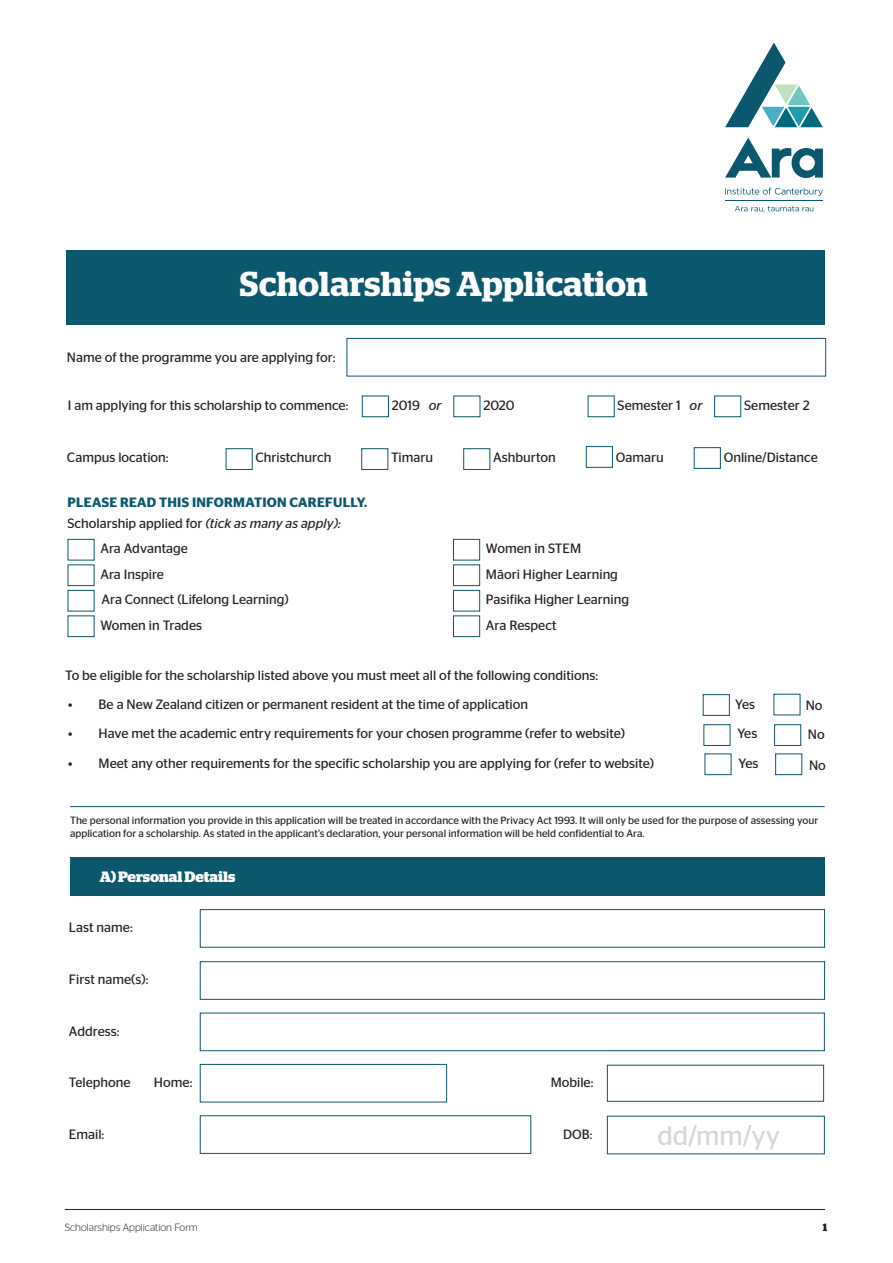
<style>
.page{position:relative;width:893px;height:1263px;background:#fff}
.page>*{position:absolute;margin:0;border:0;box-sizing:border-box;transform-origin:0 0}
.Reverse_head_20{font:600 34.5px "Stag";letter-spacing:.005em;color:#fff}
.t1{font:27px "Stag Sans";color:#d5d6d8}
.Numbered_reverse_tex{font:700 15px "Stag";color:#fff}
.Body{font:13.5px "Stag Sans";color:#231f20}
.bullets{font:13.5px "Stag Sans";color:#231f20}
.Body-2{font:600 13.5px "Stag Sans";letter-spacing:.02em;color:#0b576d}
.permissions{font:10.5px/13.5px "Stag Sans";color:#231f20}
.t2{font:300 10.5px "Stag Sans";color:#231f20}
.t3{font:700 10.5px "Stag";color:#231f20}
.s1{font-style:italic}
</style>
<div class="page">
<hr style="left:65px;top:1209px;width:760px;height:1px;background:#231f20">
<div style="left:66px;top:250px;width:759px;height:74px;background:#0b576d"></div>
<div style="left:453px;top:539px;width:27px;height:22px;border:1px solid #0b576d"></div>
<div style="left:453px;top:564px;width:27px;height:22px;border:1px solid #0b576d"></div>
<div style="left:453px;top:590px;width:27px;height:22px;border:1px solid #0b576d"></div>
<div style="left:453px;top:615px;width:27px;height:22px;border:1px solid #0b576d"></div>
<svg style="left:725px;top:43px;width:98px;height:84px"></svg>
<svg style="left:725px;top:188px;width:98px;height:8px"></svg>
<svg style="left:735px;top:206px;width:78px;height:6px"></svg>
<svg style="left:725px;top:137px;width:98px;height:41px"></svg>
<hr style="left:725px;top:201px;width:98px;height:1px;background:#0b576d">
<div style="left:226px;top:448px;width:27px;height:22px;border:1px solid #0b576d"></div>
<div style="left:361px;top:448px;width:27px;height:22px;border:1px solid #0b576d"></div>
<div style="left:463px;top:448px;width:27px;height:22px;border:1px solid #0b576d"></div>
<div style="left:586px;top:446px;width:27px;height:22px;border:1px solid #0b576d"></div>
<div style="left:694px;top:447px;width:27px;height:22px;border:1px solid #0b576d"></div>
<div style="left:70px;top:857px;width:754px;height:38px;background:#0b576d"></div>
<div style="left:200px;top:909px;width:625px;height:39px;border:1px solid #0b576d"></div>
<div style="left:200px;top:961px;width:625px;height:39px;border:1px solid #0b576d"></div>
<div style="left:200px;top:1013px;width:625px;height:38px;border:1px solid #0b576d"></div>
<div style="left:200px;top:1115px;width:331px;height:39px;border:1px solid #0b576d"></div>
<div style="left:200px;top:1064px;width:247px;height:38px;border:1px solid #0b576d"></div>
<div style="left:607px;top:1065px;width:217px;height:37px;border:1px solid #0b576d"></div>
<hr style="left:70px;top:806px;width:755px;height:1px;background:#0b576d">
<div style="left:347px;top:338px;width:479px;height:38px;border:1px solid #0b576d"></div>
<div style="left:703px;top:694px;width:27px;height:22px;border:1px solid #0b576d"></div>
<div style="left:703px;top:724px;width:27px;height:22px;border:1px solid #0b576d"></div>
<div style="left:774px;top:724px;width:27px;height:22px;border:1px solid #0b576d"></div>
<div style="left:775px;top:753px;width:27px;height:22px;border:1px solid #0b576d"></div>
<div style="left:362px;top:395px;width:27px;height:22px;border:1px solid #0b576d"></div>
<div style="left:453px;top:395px;width:27px;height:22px;border:1px solid #0b576d"></div>
<div style="left:588px;top:395px;width:27px;height:22px;border:1px solid #0b576d"></div>
<div style="left:714px;top:395px;width:27px;height:22px;border:1px solid #0b576d"></div>
<p class="Reverse_head_20" style="left:240px;top:263px;width:409px">Scholarships Application</p>
<p class="Body" style="left:67px;top:350px;width:270px">Name of the programme you are applying for:</p>
<p class="Body" style="left:68px;top:397px;width:282px">I am applying for this scholarship to commence:</p>
<p class="Body" style="left:392px;top:397px;width:51px">2019 <span class="s1">or</span></p>
<p class="Body" style="left:483px;top:397px;width:33px">2020</p>
<p class="Body" style="left:618px;top:397px;width:86px">Semester 1 <span class="s1">or</span></p>
<p class="Body" style="left:744px;top:397px;width:67px">Semester 2</p>
<p class="Body" style="left:67px;top:450px;width:103px">Campus location:</p>
<p class="Body" style="left:256px;top:450px;width:77px">Christchurch</p>
<p class="Body" style="left:391px;top:450px;width:44px">Timaru</p>
<p class="Body" style="left:493px;top:450px;width:64px">Ashburton</p>
<p class="Body" style="left:616px;top:450px;width:49px">Oamaru</p>
<p class="Body" style="left:724px;top:450px;width:96px">Online/Distance</p>
<p class="Body-2" style="left:68px;top:494px;width:301px">PLEASE READ THIS INFORMATION CAREFULLY.</p>
<p class="Body" style="left:67px;top:515px;width:275px">Scholarship applied for <span class="s1">(tick as many as apply):</span></p>
<p class="bullets" style="left:100px;top:541px;width:89px">Ara Advantage</p>
<p class="bullets" style="left:486px;top:541px;width:97px">Women in STEM</p>
<p class="bullets" style="left:100px;top:566px;width:65px">Ara Inspire</p>
<p class="bullets" style="left:486px;top:566px;width:134px">Māori Higher Learning</p>
<p class="bullets" style="left:102px;top:592px;width:189px">Ara Connect (Lifelong Learning)</p>
<p class="bullets" style="left:486px;top:592px;width:145px">Pasifika Higher Learning</p>
<p class="bullets" style="left:100px;top:617px;width:103px">Women in Trades</p>
<p class="bullets" style="left:486px;top:617px;width:72px">Ara Respect</p>
<p class="Body" style="left:65px;top:667px;width:534px">To be eligible for the scholarship listed above you must meet all of the following conditions:</p>
<p class="Body" style="left:68px;top:697px;width:462px">• Be a New Zealand citizen or permanent resident at the time of application</p>
<p class="Body" style="left:68px;top:726px;width:559px">• Have met the academic entry requirements for your chosen programme (refer to website)</p>
<p class="Body" style="left:68px;top:755px;width:588px">• Meet any other requirements for the specific scholarship you are applying for (refer to website)</p>
<p class="Body" style="left:735px;top:697px;width:21px">Yes</p>
<p class="Body" style="left:806px;top:698px;width:18px">No</p>
<p class="Body" style="left:737px;top:726px;width:21px">Yes</p>
<p class="Body" style="left:808px;top:727px;width:18px">No</p>
<p class="Body" style="left:738px;top:756px;width:21px">Yes</p>
<p class="Body" style="left:809px;top:757px;width:18px">No</p>
<p class="permissions" style="left:70px;top:813px;width:750px">The personal information you provide in this application will be treated in accordance with the Privacy Act 1993. It will only be used for the purpose of assessing your application for a scholarship. As stated in the applicant’s declaration, your personal information will be held confidential to Ara.</p>
<p class="Numbered_reverse_tex" style="left:100px;top:868px;width:137px">A) Personal Details</p>
<p class="Body" style="left:69px;top:920px;width:65px">Last name:</p>
<p class="Body" style="left:69px;top:972px;width:81px">First name(s):</p>
<p class="Body" style="left:69px;top:1023px;width:52px">Address:</p>
<p class="Body" style="left:69px;top:1075px;width:63px">Telephone</p>
<p class="Body" style="left:154px;top:1075px;width:40px">Home:</p>
<p class="Body" style="left:551px;top:1075px;width:44px">Mobile:</p>
<p class="Body" style="left:69px;top:1126px;width:37px">Email:</p>
<p class="Body" style="left:563px;top:1127px;width:31px">DOB:</p>
<p class="t1" style="left:657px;top:1120px;width:124px">dd/mm/yy</p>
<p class="t2" style="left:65px;top:1221px;width:135px">Scholarships Application Form</p>
<p class="t3" style="left:823px;top:1221px;width:6px">1</p>
</div>
